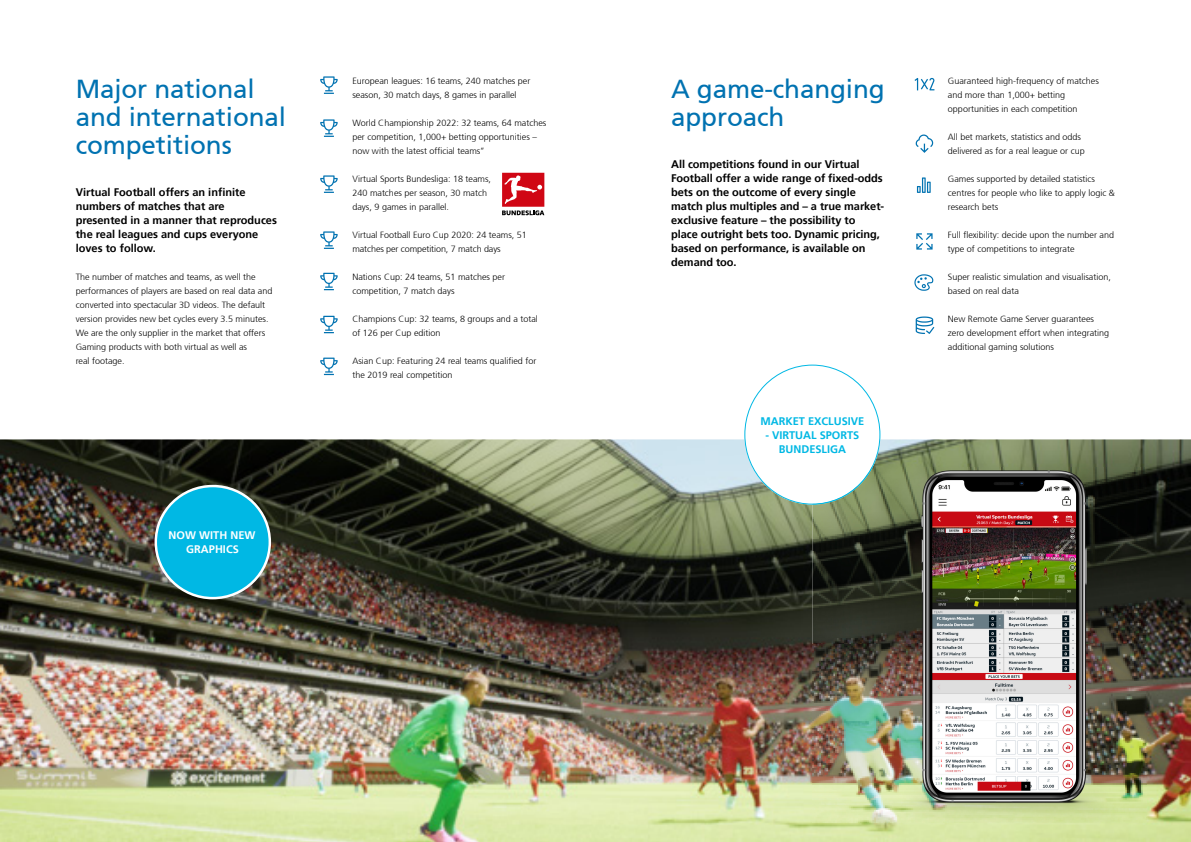
<style>
.page{position:relative;width:1191px;height:842px;background:#fff}
.page>*{position:absolute;margin:0;border:0;box-sizing:border-box;transform-origin:0 0}
.t1{font:26px/28px "Frutiger 55 Roman";letter-spacing:-.005em;color:#0072b1}
.t2{font:700 11px/14px "Frutiger 65";letter-spacing:-.005em;color:#000}
.t3{font:700 11px/14px "Frutiger 65";color:#00b8e4;text-align:center}
.t4{font:700 11px/14px "Frutiger 65";color:#fff;text-align:center}
.t5{font:300 9px/14px "Frutiger 45";color:#000}
</style>
<div class="page">
<img style="left:0;top:439px;width:1191px;height:403px">
<svg style="left:502px;top:173px;width:42px;height:42px"></svg>
<svg style="left:320px;top:76px;width:18px;height:18px"></svg>
<svg style="left:914px;top:78px;width:20px;height:12px"></svg>
<svg style="left:915px;top:135px;width:18px;height:18px"></svg>
<svg style="left:917px;top:177px;width:13px;height:16px"></svg>
<svg style="left:916px;top:233px;width:16px;height:17px"></svg>
<svg style="left:914px;top:274px;width:19px;height:17px"></svg>
<svg style="left:915px;top:316px;width:19px;height:18px"></svg>
<svg style="left:320px;top:119px;width:18px;height:18px"></svg>
<svg style="left:320px;top:175px;width:18px;height:18px"></svg>
<svg style="left:320px;top:231px;width:18px;height:18px"></svg>
<svg style="left:320px;top:273px;width:18px;height:17px"></svg>
<svg style="left:320px;top:316px;width:18px;height:17px"></svg>
<svg style="left:320px;top:358px;width:18px;height:17px"></svg>
<svg style="left:744px;top:365px;width:136px;height:140px"></svg>
<img style="left:812px;top:467px;width:334px;height:355px">
<img style="left:812px;top:467px;width:60px;height:38px">
<div style="left:156px;top:486px;width:114px;height:112px;background:#00b8e4;border-radius:50%"></div>
<div style="left:154px;top:485px;width:117px;height:114px;border:2px solid #fff;border-radius:50%"></div>
<p class="t5" style="left:352px;top:74px;width:179px">European leagues: 16 teams, 240 matches per season, 30 match days, 8 games in parallel</p>
<p class="t5" style="left:352px;top:116px;width:195px">World Championship 2022: 32 teams, 64 matches per competition, 1,000+ betting opportunities – now with the latest official teams’’</p>
<p class="t5" style="left:352px;top:172px;width:140px">Virtual Sports Bundesliga: 18 teams,<br>240 matches per season, 30 match days, 9 games in parallel.</p>
<p class="t5" style="left:352px;top:228px;width:176px">Virtual Football Euro Cup 2020: 24 teams, 51 matches per competition, 7 match days</p>
<p class="t5" style="left:352px;top:270px;width:154px">Nations Cup: 24 teams, 51 matches per competition, 7 match days</p>
<p class="t5" style="left:352px;top:312px;width:187px">Champions Cup: 32 teams, 8 groups and a total of 126 per Cup edition</p>
<p class="t5" style="left:352px;top:354px;width:185px">Asian Cup: Featuring 24 real teams qualified for the 2019 real competition</p>
<h1 class="t1" style="left:76px;top:75px;width:212px">Major national and international competitions</h1>
<h1 class="t1" style="left:671px;top:75px;width:215px">A game-changing approach</h1>
<p class="t2" style="left:76px;top:185px;width:203px">Virtual Football offers an infinite numbers of matches that are presented in a manner that reproduces the real leagues and cups everyone loves to follow.</p>
<p class="t5" style="left:76px;top:270px;width:198px">The number of matches and teams, as well the performances of players are based on real data and converted into spectacular 3D videos. The default version provides new bet cycles every 3.5 minutes.<br>We are the only supplier in the market that offers Gaming products with both virtual as well as<br>real footage.</p>
<p class="t2" style="left:671px;top:157px;width:214px">All competitions found in our Virtual Football offer a wide range of fixed-odds bets on the outcome of every single match plus multiples and – a true market&shy;exclusive feature – the possibility to place outright bets too. Dynamic pricing, based on performance, is available on demand too.</p>
<p class="t4" style="left:169px;top:528px;width:88px">NOW WITH NEW<br>GRAPHICS</p>
<p class="t3" style="left:760px;top:414px;width:105px">MARKET EXCLUSIVE</p>
<p class="t3" style="left:765px;top:428px;width:95px">- VIRTUAL SPORTS<br>BUNDESLIGA</p>
<p class="t5" style="left:948px;top:74px;width:152px">Guaranteed high-frequency of matches and more than 1,000+ betting opportunities in each competition</p>
<p class="t5" style="left:948px;top:130px;width:138px">All bet markets, statistics and odds delivered as for a real league or cup</p>
<p class="t5" style="left:948px;top:172px;width:168px">Games supported by detailed statistics centres for people who like to apply logic &amp; research bets</p>
<p class="t5" style="left:948px;top:228px;width:168px">Full flexibility: decide upon the number and type of competitions to integrate</p>
<p class="t5" style="left:948px;top:270px;width:164px">Super realistic simulation and visualisation, based on real data</p>
<p class="t5" style="left:948px;top:312px;width:163px">New Remote Game Server guarantees zero development effort when integrating additional gaming solutions</p>
</div>
